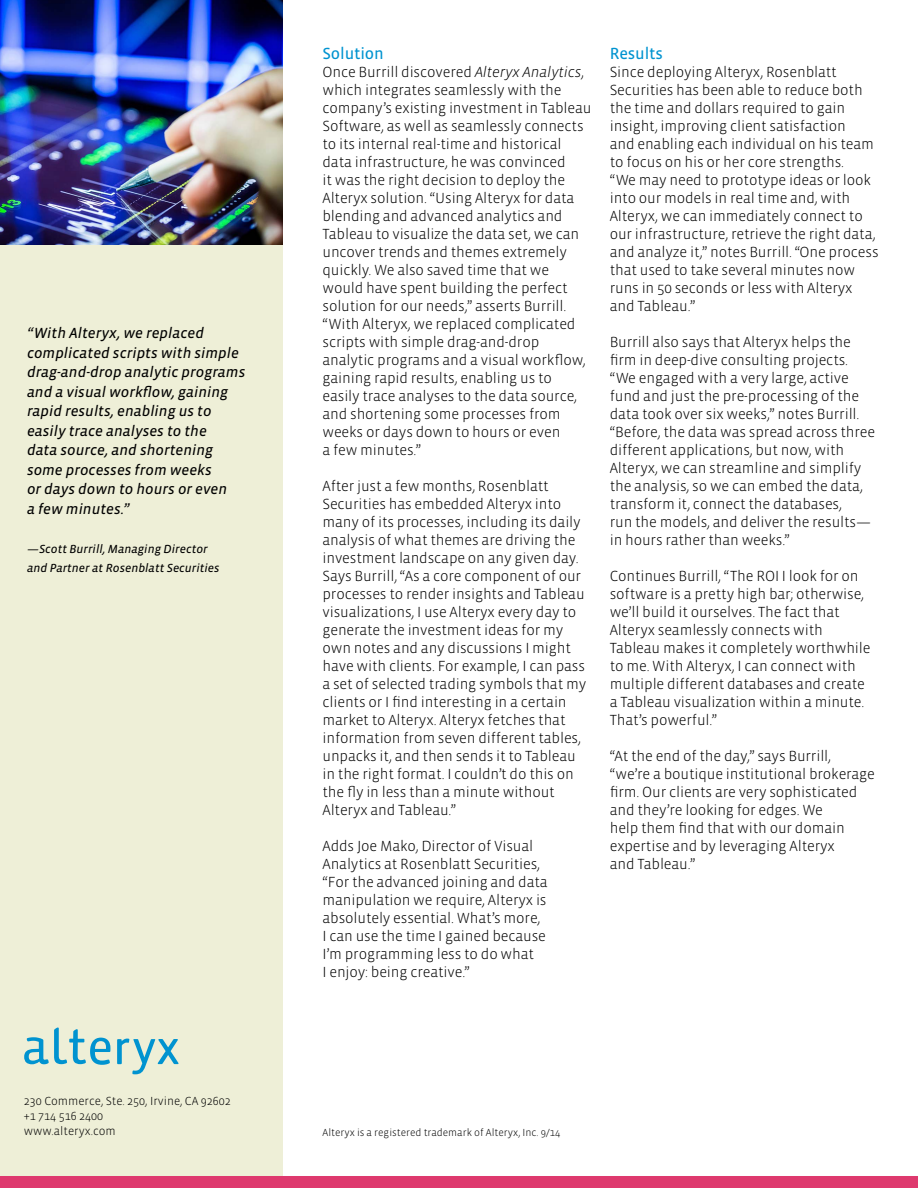
<style>
.page{position:relative;width:918px;height:1188px;background:#fff}
.page>*{position:absolute;margin:0;border:0;box-sizing:border-box;transform-origin:0 0}
.t1{font:16.5px "Vista Sans OT";letter-spacing:-.01em;color:#0093d0}
.t2{font:300 15px/18px "Vista Sans OT";letter-spacing:-.01em;color:#000}
.t3{font:italic 15px/19.5px "Vista Sans OT";color:#000}
.t4{font:italic 12px/19.5px "Vista Sans OT";color:#000}
.t5{font:300 12px/15px "Vista Sans OT";color:#000}
.t6{font:300 10.5px "Vista Sans OT";color:#000}
.s1{font-style:italic}
</style>
<div class="page">
<div style="left:0;top:244px;width:283px;height:944px;background:#eeefd7"></div>
<div style="left:0;top:1176px;width:918px;height:12px;background:#de396e"></div>
<svg style="left:117px;top:1039px;width:61px;height:35px"></svg>
<svg style="left:24px;top:1028px;width:86px;height:37px"></svg>
<img style="left:0;top:0;width:283px;height:245px">
<p class="t3" style="left:27px;top:324px;width:220px">“With Alteryx, we replaced complicated scripts with simple drag-and-drop analytic programs and a visual workflow, gaining rapid results, enabling us to easily trace analyses to the<br>data source, and shortening some processes from weeks<br>or days down to hours or even<br>a few minutes.”</p>
<p class="t4" style="left:27px;top:539px;width:194px">—Scott Burrill, Managing Director and Partner at Rosenblatt Securities</p>
<p class="t5" style="left:24px;top:1094px;width:209px">230 Commerce, Ste. 250, Irvine, CA 92602 +1 714 516 2400<br>www.alteryx.com</p>
<p class="t1" style="left:322px;top:45px;width:63px">Solution</p>
<p class="t2" style="left:322px;top:63px;width:270px">Once Burrill discovered <span class="s1">Alteryx Analytics</span>, which integrates seamlessly with the company’s existing investment in Tableau Software, as well as seamlessly connects to its internal real-time and historical data infrastructure, he was convinced<br>it was the right decision to deploy the Alteryx solution. “Using Alteryx for data blending and advanced analytics and Tableau to visualize the data set, we can uncover trends and themes extremely quickly. We also saved time that we would have spent building the perfect solution for our needs,” asserts Burrill. “With Alteryx, we replaced complicated scripts with simple drag-and-drop analytic programs and a visual workflow, gaining rapid results, enabling us to easily trace analyses to the data source, and shortening some processes from weeks or days down to hours or even<br>a few minutes.”</p>
<p class="t2" style="left:322px;top:477px;width:265px">After just a few months, Rosenblatt Securities has embedded Alteryx into many of its processes, including its daily analysis of what themes are driving the investment landscape on any given day.<br>Says Burrill, “As a core component of our processes to render insights and Tableau visualizations, I use Alteryx every day to generate the investment ideas for my own notes and any discussions I might have with clients. For example, I can pass a set of selected trading symbols that my clients or I find interesting in a certain market to Alteryx. Alteryx fetches that information from seven different tables, unpacks it, and then sends it to Tableau in the right format. I couldn’t do this on the fly in less than a minute without Alteryx and Tableau.”</p>
<p class="t2" style="left:322px;top:837px;width:227px">Adds Joe Mako, Director of Visual Analytics at Rosenblatt Securities, “For the advanced joining and data manipulation we require, Alteryx is absolutely essential. What’s more, I can use the time I gained because I’m programming less to do what<br>I enjoy: being creative.”</p>
<p class="t1" style="left:610px;top:45px;width:55px">Results</p>
<p class="t2" style="left:610px;top:63px;width:270px">Since deploying Alteryx, Rosenblatt Securities has been able to reduce both the time and dollars required to gain insight, improving client satisfaction<br>and enabling each individual on his team to focus on his or her core strengths.<br>“We may need to prototype ideas or look into our models in real time and, with Alteryx, we can immediately connect to our infrastructure, retrieve the right data, and analyze it,” notes Burrill. “One process that used to take several minutes now runs in 50 seconds or less with Alteryx and Tableau.”</p>
<p class="t2" style="left:610px;top:333px;width:267px">Burrill also says that Alteryx helps the firm in deep-dive consulting projects. “We engaged with a very large, active fund and just the pre-processing of the data took over six weeks,” notes Burrill. “Before, the data was spread across three different applications, but now, with Alteryx, we can streamline and simplify the analysis, so we can embed the data, transform it, connect the databases,<br>run the models, and deliver the results— in hours rather than weeks.”</p>
<p class="t2" style="left:610px;top:567px;width:262px">Continues Burrill, “The ROI I look for on software is a pretty high bar; otherwise, we’ll build it ourselves. The fact that Alteryx seamlessly connects with Tableau makes it completely worthwhile to me. With Alteryx, I can connect with multiple different databases and create a Tableau visualization within a minute.<br>That’s powerful.”</p>
<p class="t2" style="left:610px;top:747px;width:267px">“At the end of the day,” says Burrill, “we’re a boutique institutional brokerage firm. Our clients are very sophisticated and they’re looking for edges. We<br>help them find that with our domain expertise and by leveraging Alteryx<br>and Tableau.”</p>
<p class="t6" style="left:322px;top:1127px;width:239px">Alteryx is a registered trademark of Alteryx, Inc. 9/14</p>
</div>
